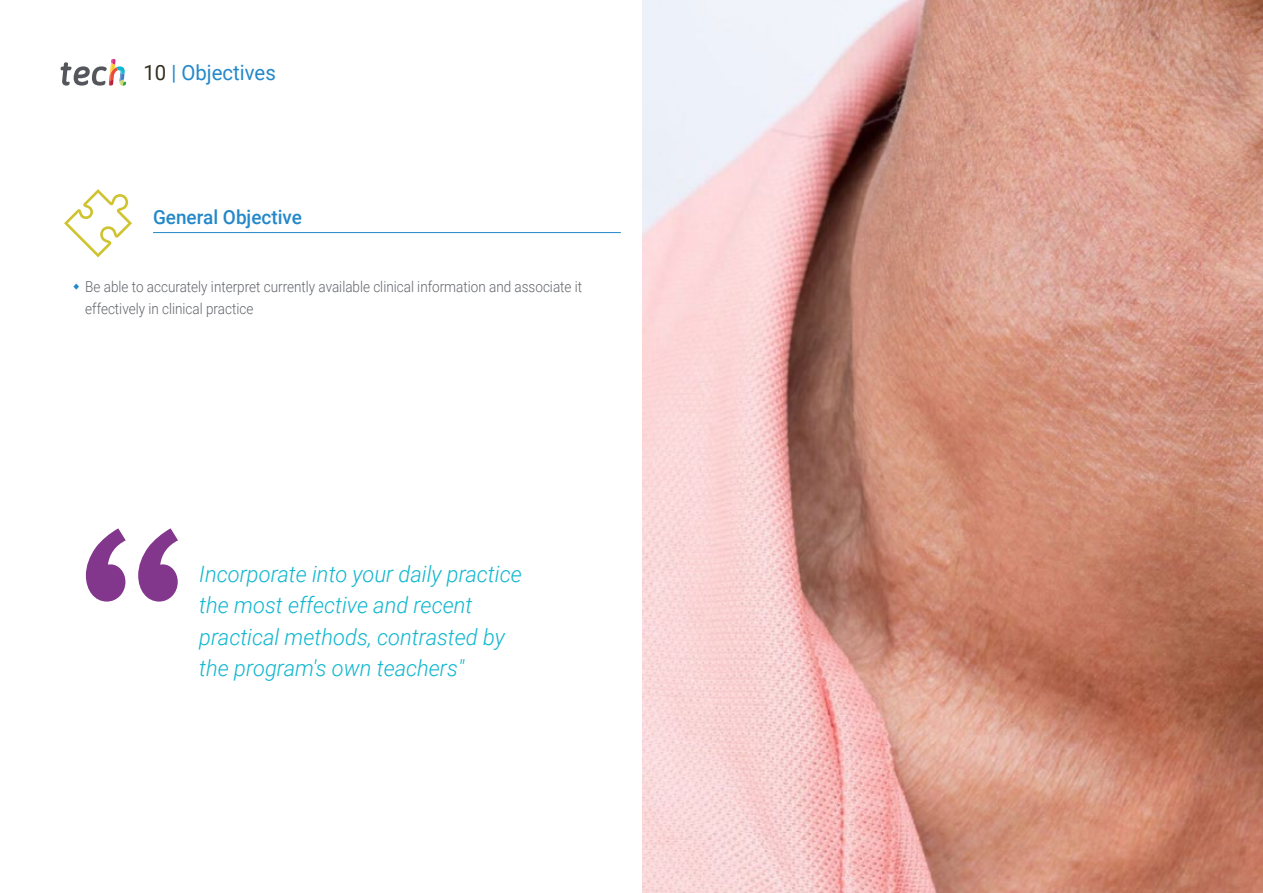
<style>
.page{position:relative;width:1263px;height:893px;background:#fff}
.page>*{position:absolute;margin:0;border:0;box-sizing:border-box;transform-origin:0 0}
.t1{font:italic 300 22.5px/31.5px "Roboto";color:#0fb6cf}
.t2{font:21px "Roboto";color:#2488c9}
.t3{font:500 19.5px "Roboto";color:#2488c9}
.t4{font:300 15px/22.5px "Roboto";color:#61646a;scale:.9 1}
.s1{color:#312e20}
</style>
<div class="page">
<hr style="left:153px;top:232px;width:468px;height:1px;background:#2488c9">
<svg style="left:64px;top:189px;width:68px;height:68px"></svg>
<svg style="left:61px;top:59px;width:65px;height:27px"></svg>
<svg style="left:86px;top:528px;width:92px;height:74px"></svg>
<img style="left:642px;top:0;width:621px;height:893px">
<p class="t2" style="left:144px;top:57px;width:134px"><span class="s1">10</span> | Objectives</p>
<p class="t3" style="left:153px;top:204px;width:150px">General Objective</p>
<p class="t4" style="left:85px;top:275px;width:554px">Be able to accurately interpret currently available clinical information and associate it effectively in clinical practice</p>
<p class="t1" style="left:199px;top:557px;width:324px">Incorporate into your daily practice the most effective and recent practical methods, contrasted by the program's own teachers"</p>
</div>
